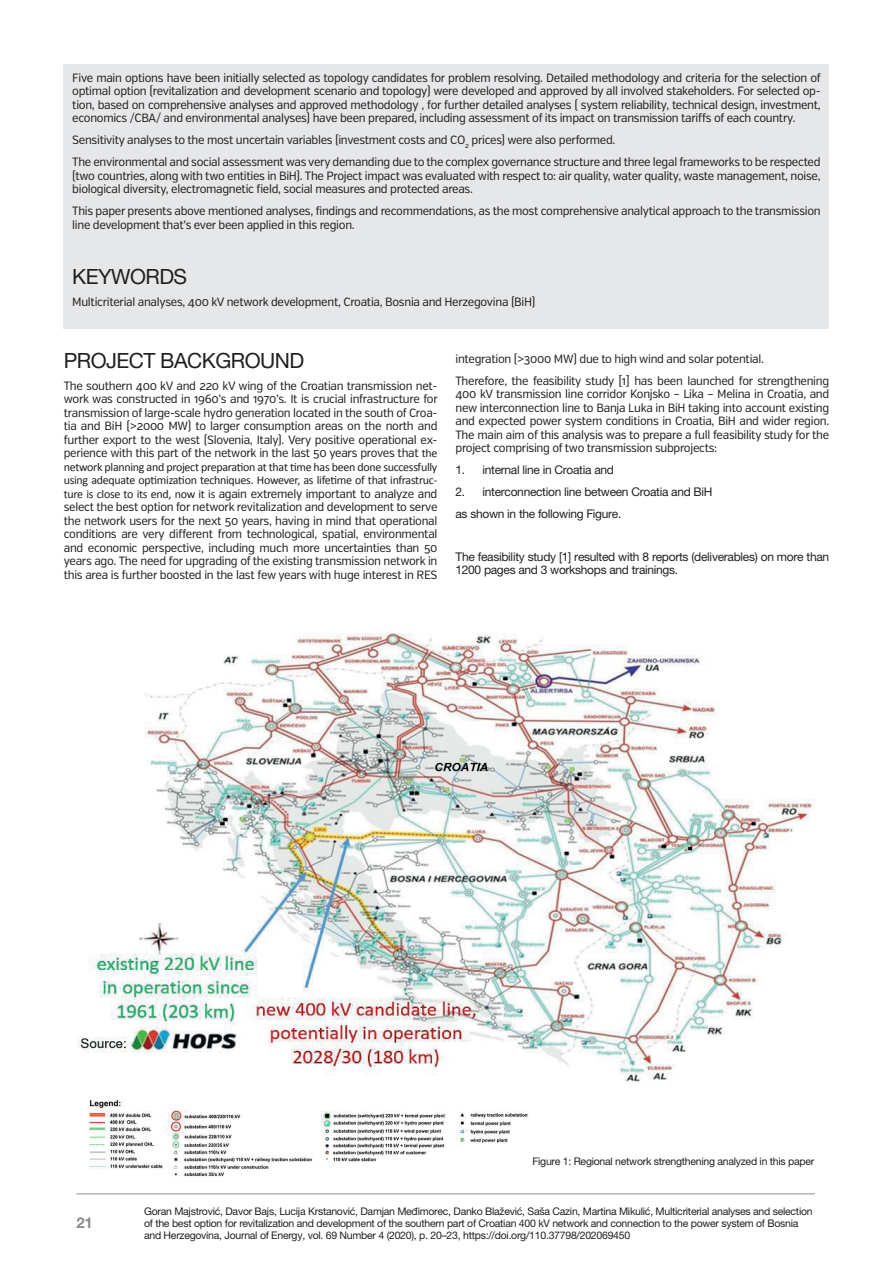
<style>
.page{position:relative;width:893px;height:1263px;background:#fff}
.page>*{position:absolute;margin:0;border:0;box-sizing:border-box;transform-origin:0 0}
.t1{font:21px "MH Helvetica";letter-spacing:-.025em;color:#231f20}
.t2{font:18.75px/23px "Calibri";color:#231f20;text-align:justify}
.t3{font:18.75px "Times New Roman";color:#231f20}
.t4{font:700 15px "MH Helvetica";color:#8a8c8f}
.t5{font:12px/13.5px "Verb Cond";letter-spacing:-.025em;color:#231f20;text-align:justify}
.t6{font:12px/22px "MH Helvetica";letter-spacing:-.025em;color:#231f20}
.t7{font:12px/13.5px "Calibri";letter-spacing:-.025em;color:#231f20}
.t8{font:10.5px/12px "MH Helvetica";letter-spacing:-.025em;color:#231f20}
.s1{font-family:"Calibri"}
</style>
<div class="page">
<hr style="left:77px;top:1193px;width:738px;height:1px;background:#8a8c8f">
<div style="left:64px;top:64px;width:765px;height:264px;background:#e6e7e9"></div>
<img style="left:77px;top:633px;width:735px;height:449px">
<img style="left:89px;top:1100px;width:439px;height:77px">
<p class="t5" style="left:72px;top:71px;width:750px">Five main options have been initially selected as topology candidates for problem resolving. Detailed methodology and criteria for the selection of optimal option (revitalization and development scenario and topology) were developed and approved by all involved stakeholders. For selected op&shy;tion, based on comprehensive analyses and approved methodology , for further detailed analyses ( system reliability, technical design, investment, economics /CBA/ and environmental analyses) have been prepared, including assessment of its impact on transmission tariffs of each country.</p>
<p class="t5" style="left:72px;top:129px;width:750px;line-height:22px">Sensitivity analyses to the most uncertain variables (investment costs and CO<sub>2</sub> prices) were also performed.<br>The environmental and social assessment was very demanding due to the complex governance structure and three legal frameworks to be respected</p>
<p class="t5" style="left:72px;top:169px;width:750px">(two countries, along with two entities in BiH). The Project impact was evaluated with respect to: air quality, water quality, waste management, noise, biological diversity, electromagnetic field, social measures and protected areas.</p>
<p class="t5" style="left:72px;top:205px;width:750px">This paper presents above mentioned analyses, findings and recommendations, as the most comprehensive analytical approach to the transmission line development that’s ever been applied in this region.</p>
<h1 class="t1" style="left:72px;top:263px;width:116px">KEYWORDS</h1>
<p class="t5" style="left:72px;top:295px;width:465px">Multicriterial analyses, 400 kV network development, Croatia, Bosnia and Herzegovina (BiH)</p>
<h2 class="t2" style="left:77px;top:146px;width:729px;text-indent:187px">the network planning and project preparation at that time has been done successfully using adequate optimization techniques. However, as lifetime of that infrastructure is close to its end, now it is</h2>
<h1 class="t1" style="left:64px;top:347px;width:242px">PROJECT BACKGROUND</h1>
<p class="t5" style="left:64px;top:379px;width:375px">The southern 400 kV and 220 kV wing of the Croatian transmission net&shy;work was constructed in 1960’s and 1970’s. It is crucial infrastructure for transmission of large-scale hydro generation located in the south of Croa&shy;tia and BiH (&gt;2000 MW) to larger consumption areas on the north and further export to the west (Slovenia, Italy). Very positive operational ex&shy;perience with this part of the network in the last 50 years proves that <span class="s1">the</span></p>
<p class="t7" style="left:64px;top:460px;width:375px">network planning and project preparation at that time has been done successfully using adequate optimization techniques. However, as lifetime of that infrastruc-</p>
<p class="t5" style="left:64px;top:487px;width:375px"><span class="s1">ture is close to its end, now it is</span> again extremely important to analyze and select the best option for network revitalization and development to serve the network users for the next 50 years, having in mind that operational conditions are very different from technological, spatial, environmental and economic perspective, including much more uncertainties than 50 years ago. The need for upgrading of the existing transmission network in this area is further boosted in the last few years with huge interest in RES</p>
<p class="t5" style="left:455px;top:348px;width:375px;line-height:22px">integration (&gt;3000 MW) due to high wind and solar potential.<br>Therefore, the feasibility study [1] has been launched for strengthening</p>
<p class="t5" style="left:455px;top:387px;width:375px">400 kV transmission line corridor Konjsko – Lika – Melina in Croatia, and new interconnection line to Banja Luka in BiH taking into account existing and expected power system conditions in Croatia, BiH and wider region.<br>The main aim of this analysis was to prepare a full feasibility study for the project comprising of two transmission subprojects:</p>
<p class="t6" style="left:455px;top:458px;width:160px">1. internal line in Croatia and</p>
<p class="t6" style="left:455px;top:480px;width:259px">2. interconnection line between Croatia and BiH as shown in the following Figure.</p>
<p class="t6" style="left:455px;top:549px;width:375px;line-height:13.5px">The feasibility study [1] resulted with 8 reports (deliverables) on more than<br>1200 pages and 3 workshops and trainings.</p>
<p class="t8" style="left:532px;top:1154px;width:284px">Figure 1: Regional network strengthening analyzed in this paper</p>
<p class="t4" style="left:77px;top:1213px;width:18px">21</p>
<p class="t8" style="left:144px;top:1205px;width:670px">Goran Majstrović, Davor Bajs, Lucija Krstanović, Damjan Međimorec, Danko Blažević, Saša Cazin, Martina Mikulić, Multicriterial analyses and selection of the best option for revitalization and development of the southern part of Croatian 400 kV network and connection to the power system of Bosnia and Herzegovina, Journal of Energy, vol. 69 Number 4 (2020), p. 20–23, https://doi.org/110.37798/202069450</p>
<h2 class="t3" style="left:436px;top:1204px;width:11px">3</h2>
</div>
